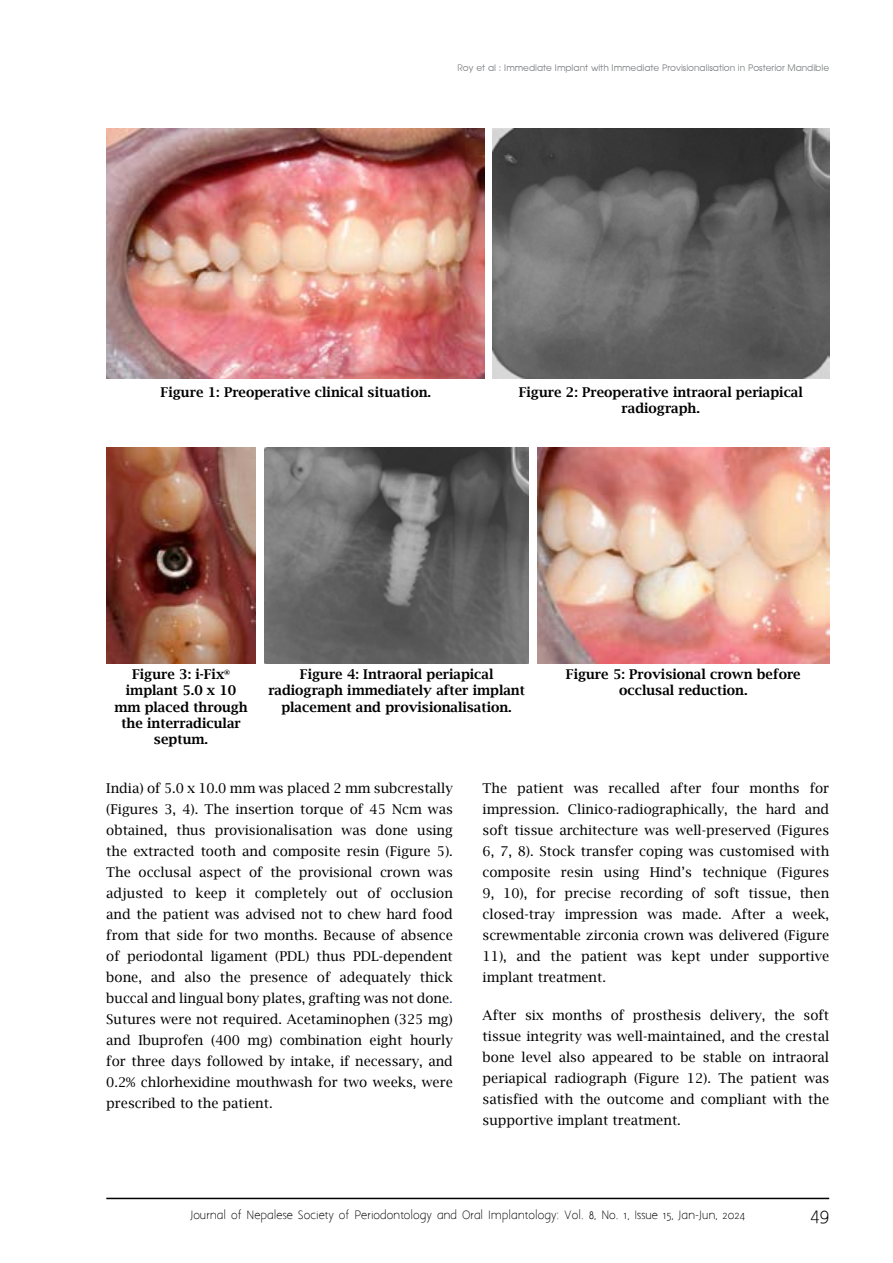
<style>
.page{position:relative;width:893px;height:1263px;background:#fff}
.page>*{position:absolute;margin:0;border:0;box-sizing:border-box;transform-origin:0 0}
.t1{font:18px "Aaargh Normal";color:#000}
.t2{font:13.5px/21px "Lucida Bright";color:#000;text-align:justify}
.t3{font:600 13.5px/16.2px "Lucida Bright";color:#000;text-align:center}
.t4{font:10.5px "Aaargh Normal";color:#000}
.t5{font:9px "Advance Normal";color:#808285}
.s1{color:#034ea2}
</style>
<div class="page">
<hr style="left:106px;top:1198px;width:723px;height:1px;background:#000">
<img style="left:106px;top:128px;width:378px;height:250px">
<img style="left:492px;top:128px;width:337px;height:250px">
<img style="left:106px;top:448px;width:150px;height:215px">
<img style="left:265px;top:448px;width:264px;height:215px">
<img style="left:537px;top:448px;width:292px;height:215px">
<p class="t5" style="left:457px;top:62px;width:373px">Roy et al : Immediate Implant with Immediate Provisionalisation in Posterior Mandible</p>
<p class="t3" style="left:161px;top:384px;width:272px">Figure 1: Preoperative clinical situation.</p>
<p class="t3" style="left:519px;top:384px;width:286px">Figure 2: Preoperative intraoral periapical radiograph.</p>
<p class="t3" style="left:114px;top:666px;width:135px">Figure 3: i-Fix<sup>® </sup>implant 5.0 x 10 mm placed through the interradicular septum.</p>
<p class="t3" style="left:268px;top:666px;width:258px">Figure 4: Intraoral periapical radiograph immediately after implant placement and provisionalisation.</p>
<p class="t3" style="left:566px;top:666px;width:237px">Figure 5: Provisional crown before occlusal reduction.</p>
<p class="t2" style="left:106px;top:777px;width:348px">India) of 5.0 x 10.0 mm was placed 2 mm subcrestally (Figures 3, 4). The insertion torque of 45 Ncm was obtained, thus provisionalisation was done using the extracted tooth and composite resin (Figure 5).<br>The occlusal aspect of the provisional crown was adjusted to keep it completely out of occlusion and the patient was advised not to chew hard food from that side for two months. Because of absence of periodontal ligament (PDL) thus PDL-dependent bone, and also the presence of adequately thick buccal and lingual bony plates, grafting was not done<span class="s1">.<br></span>Sutures were not required. Acetaminophen (325 mg) and Ibuprofen (400 mg) combination eight hourly for three days followed by intake, if necessary, and 0.2% chlorhexidine mouthwash for two weeks, were prescribed to the patient.</p>
<p class="t2" style="left:483px;top:778px;width:348px">The patient was recalled after four months for impression. Clinico-radiographically, the hard and soft tissue architecture was well-preserved (Figures 6, 7, 8). Stock transfer coping was customised with composite resin using Hind’s technique (Figures 9, 10), for precise recording of soft tissue, then closed-tray impression was made. After a week, screwmentable zirconia crown was delivered (Figure 11), and the patient was kept under supportive implant treatment.</p>
<p class="t2" style="left:483px;top:1005px;width:348px">After six months of prosthesis delivery, the soft tissue integrity was well-maintained, and the crestal bone level also appeared to be stable on intraoral periapical radiograph (Figure 12). The patient was satisfied with the outcome and compliant with the supportive implant treatment.</p>
<p class="t4" style="left:190px;top:1209px;width:556px">Journal of Nepalese Society of Periodontology and Oral Implantology: Vol. 8, No. 1, Issue 15, Jan-Jun, 2024</p>
<h1 class="t1" style="left:811px;top:1204px;width:20px">49</h1>
</div>
